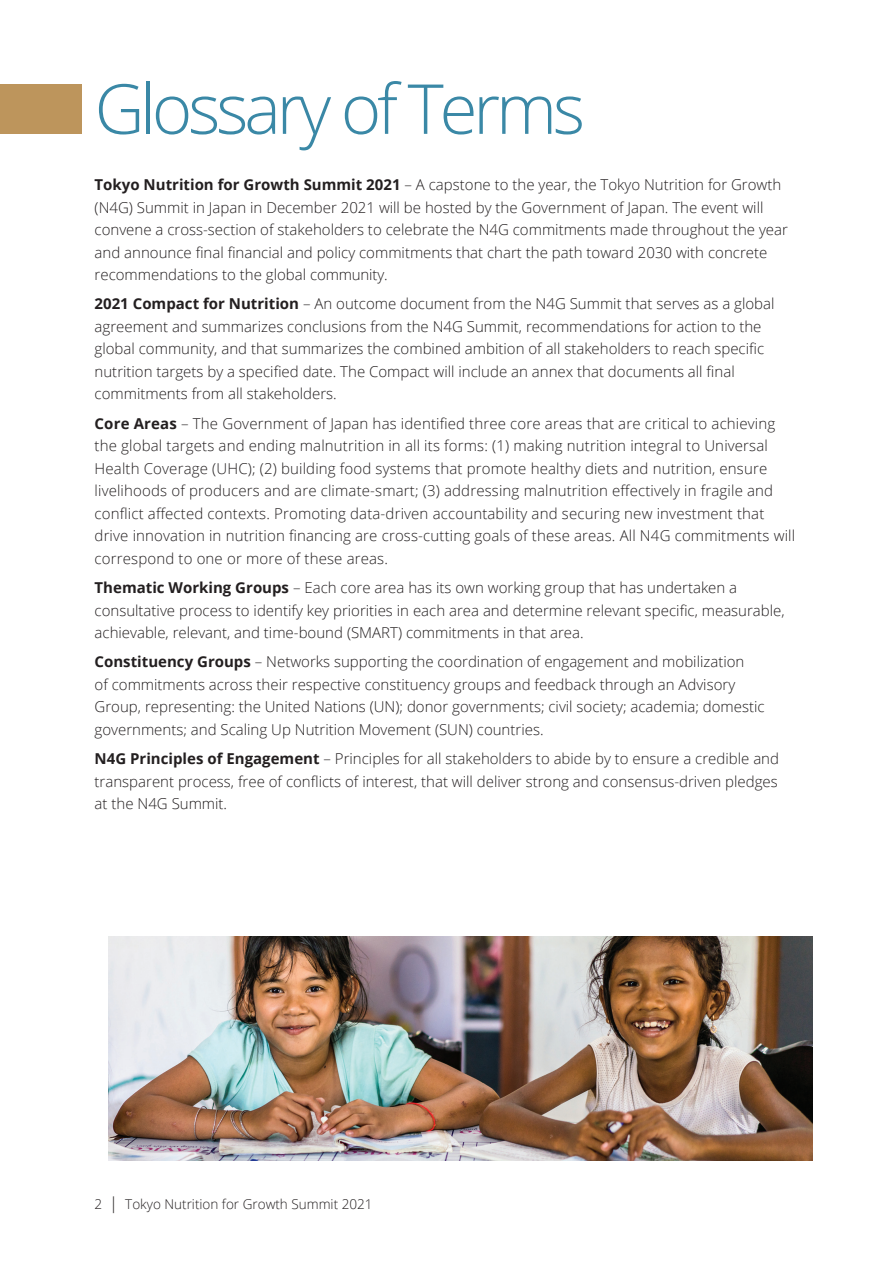
<style>
.page{position:relative;width:894px;height:1263px;background:#fff}
.page>*{position:absolute;margin:0;border:0;box-sizing:border-box;transform-origin:0 0}
.t1{font:300 69px "Open Sans";letter-spacing:-.06em;color:#3a88a6}
.t2{font:300 15px/22.5px "Open Sans";color:#231f20}
.t3{font:300 13.5px "Open Sans";color:#231f20}
.s1{font-weight:700}
.s2{font-size:16.5px}
</style>
<div class="page">
<div style="left:0;top:85px;width:81px;height:49px;background:#bd955c"></div>
<img style="left:109px;top:936px;width:702px;height:224px">
<h1 class="t1" style="left:94px;top:61px;width:492px">Glossary of Terms</h1>
<p class="t2" style="left:94px;top:173px;width:694px"><span class="s1">Tokyo Nutrition for Growth Summit 2021</span> – A capstone to the year, the Tokyo Nutrition for Growth (N4G) Summit in Japan in December 2021 will be hosted by the Government of Japan. The event will convene a cross-section of stakeholders to celebrate the N4G commitments made throughout the year and announce final financial and policy commitments that chart the path toward 2030 with concrete recommendations to the global community.</p>
<p class="t2" style="left:94px;top:292px;width:681px"><span class="s1">2021 Compact for Nutrition</span> – An outcome document from the N4G Summit that serves as a global agreement and summarizes conclusions from the N4G Summit, recommendations for action to the global community, and that summarizes the combined ambition of all stakeholders to reach specific nutrition targets by a specified date. The Compact will include an annex that documents all final commitments from all stakeholders.</p>
<p class="t2" style="left:94px;top:411px;width:701px"><span class="s1">Core Areas</span> – The Government of Japan has identified three core areas that are critical to achieving the global targets and ending malnutrition in all its forms: (1) making nutrition integral to Universal Health Coverage (UHC); (2) building food systems that promote healthy diets and nutrition, ensure livelihoods of producers and are climate-smart; (3) addressing malnutrition effectively in fragile and conflict affected contexts. Promoting data-driven accountability and securing new investment that drive innovation in nutrition financing are cross-cutting goals of these areas. All N4G commitments will correspond to one or more of these areas.</p>
<p class="t2" style="left:94px;top:576px;width:691px"><span class="s1">Thematic Working Groups</span> – Each core area has its own working group that has undertaken a consultative process to identify key priorities in each area and determine relevant specific, measurable, achievable, relevant, and time-bound (SMART) commitments in that area.</p>
<p class="t2" style="left:94px;top:650px;width:671px"><span class="s1">Constituency Groups</span> – Networks supporting the coordination of engagement and mobilization<br>of commitments across their respective constituency groups and feedback through an Advisory Group, representing: the United Nations (UN); donor governments; civil society; academia; domestic governments; and Scaling Up Nutrition Movement (SUN) countries.</p>
<p class="t2" style="left:94px;top:747px;width:685px;text-align:justify"><span class="s1">N4G Principles of Engagement</span> – Principles for all stakeholders to abide by to ensure a credible and transparent process, free of conflicts of interest, that will deliver strong and consensus-driven pledges at the N4G Summit.</p>
<p class="t3" style="left:94px;top:1194px;width:279px">2 <span class="s2">|</span> Tokyo Nutrition for Growth Summit 2021</p>
</div>
